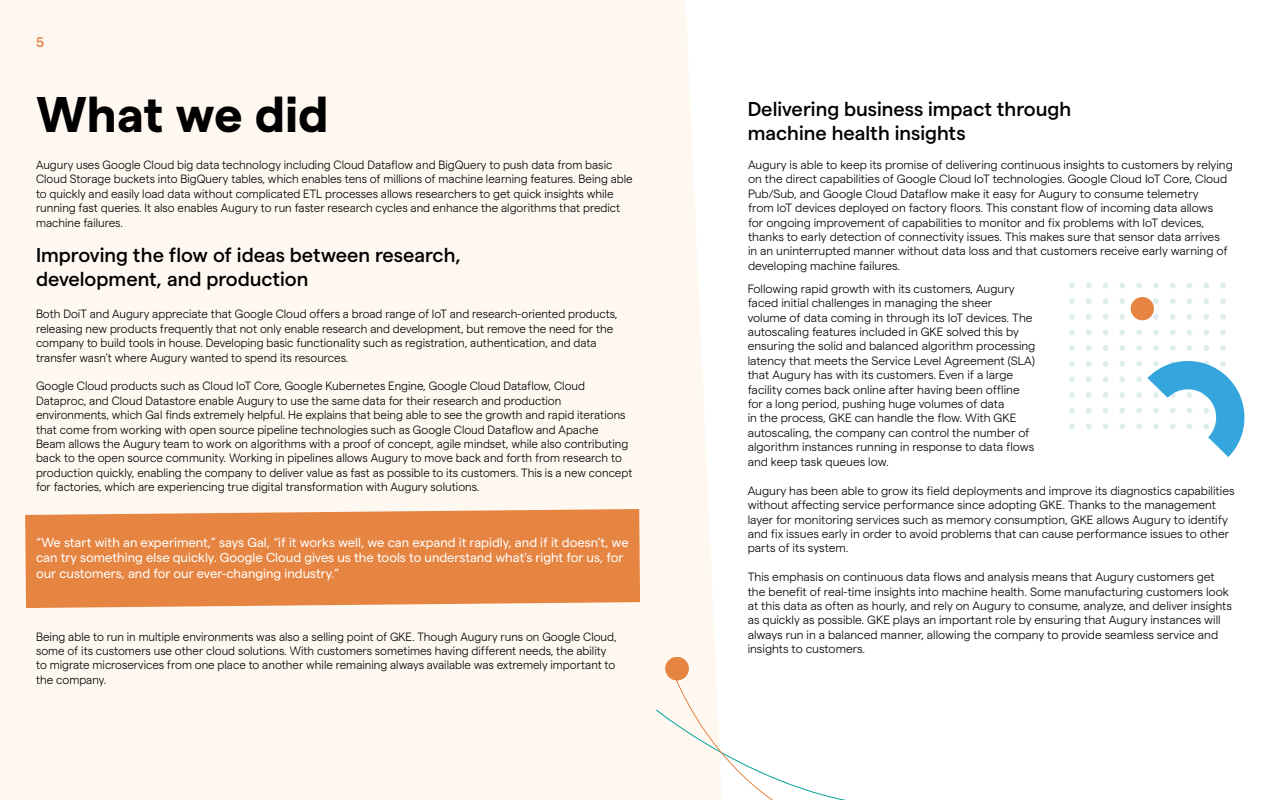
<style>
.page{position:relative;width:1280px;height:800px;background:#fff}
.page>*{position:absolute;margin:0;border:0;box-sizing:border-box;transform-origin:0 0}
.t1{font:700 50px "Matter";color:#000}
.t2{font:500 20px/24px "Matter";color:#000}
.t3{font:500 14px "Matter";color:#e68442}
.t4{font:13px/15.6px "Matter";color:#fff}
.t5{font:300 12px/14.4px "Matter";color:#000}
</style>
<div class="page">
<div style="left:0;top:0;width:715px;height:800px;background:#fef8f1"></div>
<svg style="left:1069px;top:283px;width:6px;height:5px"></svg>
<svg style="left:1086px;top:283px;width:6px;height:5px"></svg>
<svg style="left:1103px;top:283px;width:5px;height:5px"></svg>
<svg style="left:1119px;top:283px;width:6px;height:5px"></svg>
<svg style="left:1136px;top:283px;width:6px;height:5px"></svg>
<svg style="left:1153px;top:283px;width:6px;height:5px"></svg>
<svg style="left:1170px;top:283px;width:6px;height:5px"></svg>
<svg style="left:1187px;top:283px;width:5px;height:5px"></svg>
<svg style="left:1203px;top:283px;width:6px;height:5px"></svg>
<svg style="left:1220px;top:283px;width:6px;height:5px"></svg>
<svg style="left:1069px;top:298px;width:6px;height:6px"></svg>
<svg style="left:1086px;top:298px;width:6px;height:6px"></svg>
<svg style="left:1103px;top:298px;width:5px;height:6px"></svg>
<svg style="left:1170px;top:298px;width:6px;height:6px"></svg>
<svg style="left:1187px;top:298px;width:5px;height:6px"></svg>
<svg style="left:1203px;top:298px;width:6px;height:6px"></svg>
<svg style="left:1220px;top:298px;width:6px;height:6px"></svg>
<svg style="left:1069px;top:314px;width:6px;height:6px"></svg>
<svg style="left:1086px;top:314px;width:6px;height:6px"></svg>
<svg style="left:1103px;top:314px;width:5px;height:6px"></svg>
<svg style="left:1170px;top:314px;width:6px;height:6px"></svg>
<svg style="left:1187px;top:314px;width:5px;height:6px"></svg>
<svg style="left:1203px;top:314px;width:6px;height:6px"></svg>
<svg style="left:1220px;top:314px;width:6px;height:6px"></svg>
<svg style="left:1069px;top:330px;width:6px;height:5px"></svg>
<svg style="left:1086px;top:330px;width:6px;height:5px"></svg>
<svg style="left:1103px;top:330px;width:5px;height:5px"></svg>
<svg style="left:1119px;top:330px;width:6px;height:5px"></svg>
<svg style="left:1136px;top:330px;width:6px;height:5px"></svg>
<svg style="left:1153px;top:330px;width:6px;height:5px"></svg>
<svg style="left:1170px;top:330px;width:6px;height:5px"></svg>
<svg style="left:1187px;top:330px;width:5px;height:5px"></svg>
<svg style="left:1203px;top:330px;width:6px;height:5px"></svg>
<svg style="left:1220px;top:330px;width:6px;height:5px"></svg>
<svg style="left:1069px;top:345px;width:6px;height:6px"></svg>
<svg style="left:1086px;top:345px;width:6px;height:6px"></svg>
<svg style="left:1103px;top:345px;width:5px;height:6px"></svg>
<svg style="left:1119px;top:345px;width:6px;height:6px"></svg>
<svg style="left:1069px;top:361px;width:6px;height:6px"></svg>
<svg style="left:1086px;top:361px;width:6px;height:6px"></svg>
<svg style="left:1103px;top:361px;width:5px;height:6px"></svg>
<svg style="left:1119px;top:361px;width:6px;height:6px"></svg>
<svg style="left:1069px;top:376px;width:6px;height:6px"></svg>
<svg style="left:1086px;top:376px;width:6px;height:6px"></svg>
<svg style="left:1103px;top:376px;width:5px;height:6px"></svg>
<svg style="left:1119px;top:376px;width:6px;height:6px"></svg>
<svg style="left:1069px;top:392px;width:6px;height:6px"></svg>
<svg style="left:1086px;top:392px;width:6px;height:6px"></svg>
<svg style="left:1103px;top:392px;width:5px;height:6px"></svg>
<svg style="left:1119px;top:392px;width:6px;height:6px"></svg>
<svg style="left:1069px;top:408px;width:6px;height:6px"></svg>
<svg style="left:1086px;top:408px;width:6px;height:6px"></svg>
<svg style="left:1103px;top:408px;width:5px;height:6px"></svg>
<svg style="left:1119px;top:408px;width:6px;height:6px"></svg>
<svg style="left:1069px;top:423px;width:6px;height:6px"></svg>
<svg style="left:1086px;top:423px;width:6px;height:6px"></svg>
<svg style="left:1103px;top:423px;width:5px;height:6px"></svg>
<svg style="left:1119px;top:423px;width:6px;height:6px"></svg>
<svg style="left:25px;top:509px;width:615px;height:99px;background:#e78d4e"></svg>
<svg style="left:655px;top:655px;width:191px;height:145px"></svg>
<svg style="left:1136px;top:345px;width:109px;height:112px"></svg>
<svg style="left:1119px;top:297px;width:40px;height:24px"></svg>
<p class="t3" style="left:36px;top:32px;width:10px">5</p>
<h1 class="t1" style="left:36px;top:77px;width:294px">What we did</h1>
<p class="t5" style="left:36px;top:157px;width:598px">Augury uses Google Cloud big data technology including Cloud Dataflow and BigQuery to push data from basic Cloud Storage buckets into BigQuery tables, which enables tens of millions of machine learning features. Being able to quickly and easily load data without complicated ETL processes allows researchers to get quick insights while running fast queries. It also enables Augury to run faster research cycles and enhance the algorithms that predict machine failures.</p>
<h2 class="t2" style="left:36px;top:242px;width:427px">Improving the flow of ideas between research, development, and production</h2>
<p class="t5" style="left:36px;top:306px;width:583px">Both DoiT and Augury appreciate that Google Cloud offers a broad range of IoT and research-oriented products, releasing new products frequently that not only enable research and development, but remove the need for the company to build tools in house. Developing basic functionality such as registration, authentication, and data transfer wasn’t where Augury wanted to spend its resources.</p>
<p class="t5" style="left:36px;top:378px;width:598px">Google Cloud products such as Cloud IoT Core, Google Kubernetes Engine, Google Cloud Dataflow, Cloud Dataproc, and Cloud Datastore enable Augury to use the same data for their research and production environments, which Gal finds extremely helpful. He explains that being able to see the growth and rapid iterations that come from working with open source pipeline technologies such as Google Cloud Dataflow and Apache<br>Beam allows the Augury team to work on algorithms with a proof of concept, agile mindset, while also contributing back to the open source community. Working in pipelines allows Augury to move back and forth from research to production quickly, enabling the company to deliver value as fast as possible to its customers. This is a new concept for factories, which are experiencing true digital transformation with Augury solutions.</p>
<p class="t4" style="left:36px;top:533px;width:594px">“We start with an experiment,” says Gal, “if it works well, we can expand it rapidly, and if it doesn’t, we can try something else quickly. Google Cloud gives us the tools to understand what’s right for us, for our customers, and for our ever-changing industry.”</p>
<p class="t5" style="left:36px;top:628px;width:582px">Being able to run in multiple environments was also a selling point of GKE. Though Augury runs on Google Cloud, some of its customers use other cloud solutions. With customers sometimes having different needs, the ability to migrate microservices from one place to another while remaining always available was extremely important to the company.</p>
<h2 class="t2" style="left:748px;top:95px;width:325px">Delivering business impact through machine health insights</h2>
<p class="t5" style="left:748px;top:157px;width:486px">Augury is able to keep its promise of delivering continuous insights to customers by relying on the direct capabilities of Google Cloud IoT technologies. Google Cloud IoT Core, Cloud Pub/Sub, and Google Cloud Dataflow make it easy for Augury to consume telemetry<br>from IoT devices deployed on factory floors. This constant flow of incoming data allows<br>for ongoing improvement of capabilities to monitor and fix problems with IoT devices, thanks to early detection of connectivity issues. This makes sure that sensor data arrives<br>in an uninterrupted manner without data loss and that customers receive early warning of developing machine failures.</p>
<p class="t5" style="left:748px;top:281px;width:289px">Following rapid growth with its customers, Augury faced initial challenges in managing the sheer<br>volume of data coming in through its IoT devices. The autoscaling features included in GKE solved this by ensuring the solid and balanced algorithm processing latency that meets the Service Level Agreement (SLA) that Augury has with its customers. Even if a large facility comes back online after having been offline for a long period, pushing huge volumes of data<br>in the process, GKE can handle the flow. With GKE autoscaling, the company can control the number of algorithm instances running in response to data flows and keep task queues low.</p>
<p class="t5" style="left:748px;top:482px;width:488px">Augury has been able to grow its field deployments and improve its diagnostics capabilities without affecting service performance since adopting GKE. Thanks to the management layer for monitoring services such as memory consumption, GKE allows Augury to identify and fix issues early in order to avoid problems that can cause performance issues to other parts of its system.</p>
<p class="t5" style="left:748px;top:569px;width:486px">This emphasis on continuous data flows and analysis means that Augury customers get the benefit of real-time insights into machine health. Some manufacturing customers look at this data as often as hourly, and rely on Augury to consume, analyze, and deliver insights as quickly as possible. GKE plays an important role by ensuring that Augury instances will always run in a balanced manner, allowing the company to provide seamless service and insights to customers.</p>
</div>
